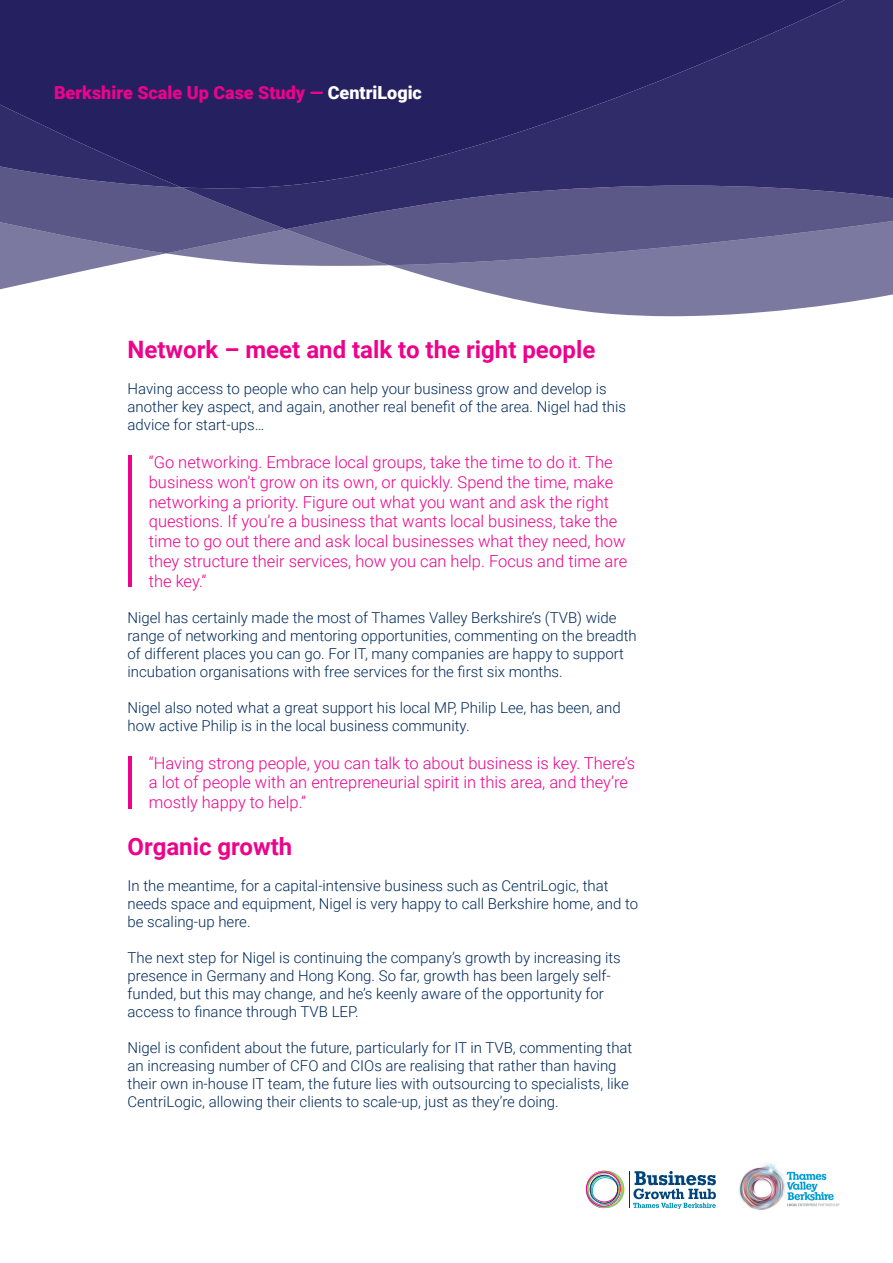
<style>
.page{position:relative;width:893px;height:1263px;background:#fff}
.page>*{position:absolute;margin:0;border:0;box-sizing:border-box;transform-origin:0 0}
.t1{font:700 24px "Roboto";color:#ed028c}
.t2{font:900 18px "Roboto";color:#ed028c}
.t3{font:300 16.5px/19.8px "Roboto";color:#ed028c}
.t4{font:300 15px/18px "Roboto";color:#00295c}
.s1{color:#fff}
</style>
<div class="page">
<hr style="left:629px;top:1171px;width:1px;height:37px;background:#252161">
<svg style="left:633px;top:1171px;width:83px;height:38px"></svg>
<svg style="left:586px;top:1171px;width:38px;height:37px"></svg>
<svg style="left:390px;top:265px;width:503px;height:51px;fill:#7c79a0"></svg>
<svg style="left:390px;top:229px;width:503px;height:36px;fill:#5b5888"></svg>
<svg style="left:390px;top:188px;width:503px;height:41px;fill:#5b5888"></svg>
<svg style="left:0;top:188px;width:390px;height:102px"></svg>
<svg style="left:0;top:0;width:893px;height:188px;fill:#252161"></svg>
<img style="left:739px;top:1163px;width:100px;height:47px">
<hr style="left:128px;top:455px;width:4px;height:131px;background:#ed028c">
<hr style="left:128px;top:756px;width:4px;height:53px;background:#ed028c">
<p class="t2" style="left:54px;top:80px;width:369px">Berkshire Scale Up Case Study — <span class="s1">CentriLogic</span></p>
<p class="t1" style="left:128px;top:333px;width:469px">Network – meet and talk to the right people</p>
<p class="t4" style="left:128px;top:379px;width:500px">Having access to people who can help your business grow and develop is another key aspect, and again, another real benefit of the area. Nigel had this advice for start-ups…</p>
<p class="t3" style="left:149px;top:452px;width:480px">“Go networking. Embrace local groups, take the time to do it. The business won’t grow on its own, or quickly. Spend the time, make networking a priority. Figure out what you want and ask the right questions. If you’re a business that wants local business, take the time to go out there and ask local businesses what they need, how they structure their services, how you can help. Focus and time are the key.”</p>
<p class="t4" style="left:128px;top:608px;width:511px">Nigel has certainly made the most of Thames Valley Berkshire’s (TVB) wide range of networking and mentoring opportunities, commenting on the breadth of different places you can go. For IT, many companies are happy to support incubation organisations with free services for the first six months.</p>
<p class="t4" style="left:128px;top:698px;width:495px">Nigel also noted what a great support his local MP, Philip Lee, has been, and how active Philip is in the local business community.</p>
<p class="t3" style="left:149px;top:752px;width:488px">“Having strong people, you can talk to about business is key. There’s a lot of people with an entrepreneurial spirit in this area, and they’re mostly happy to help.”</p>
<p class="t1" style="left:128px;top:830px;width:166px">Organic growth</p>
<p class="t4" style="left:128px;top:876px;width:512px">In the meantime, for a capital-intensive business such as CentriLogic, that needs space and equipment, Nigel is very happy to call Berkshire home, and to be scaling-up here.</p>
<p class="t4" style="left:128px;top:948px;width:495px">The next step for Nigel is continuing the company’s growth by increasing its presence in Germany and Hong Kong. So far, growth has been largely self&shy;funded, but this may change, and he’s keenly aware of the opportunity for access to finance through TVB LEP.</p>
<p class="t4" style="left:128px;top:1038px;width:506px">Nigel is confident about the future, particularly for IT in TVB, commenting that an increasing number of CFO and CIOs are realising that rather than having their own in-house IT team, the future lies with outsourcing to specialists, like CentriLogic, allowing their clients to scale-up, just as they’re doing.</p>
</div>
